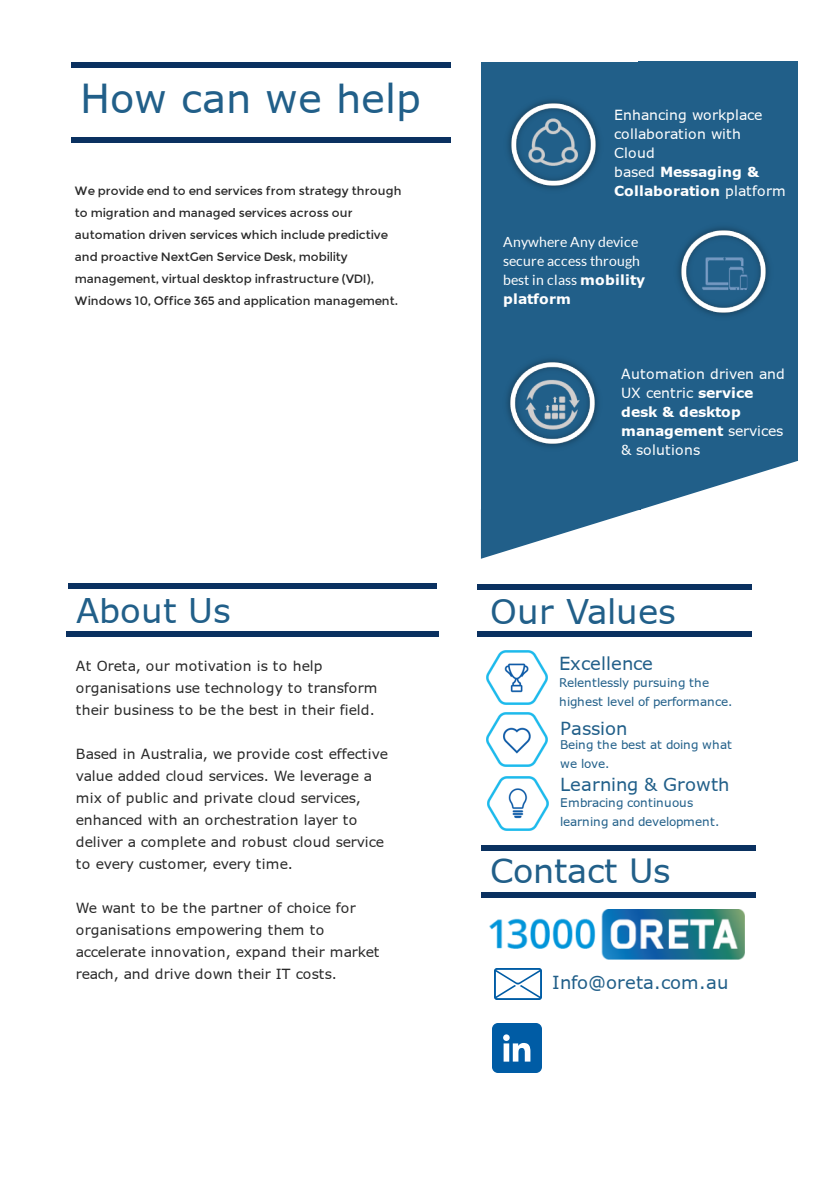
<style>
.page{position:relative;width:840px;height:1188px;background:#fff}
.page>*{position:absolute;margin:0;border:0;box-sizing:border-box;transform-origin:0 0}
.t1{font:40px "Verdana";color:#215f89}
.t2{font:34px "Verdana";color:#215f89}
.t3{font:33.4px "Verdana";letter-spacing:-.005em;color:#215f89}
.t4{font:18px "Verdana";letter-spacing:.005em;color:#215f89}
.t5{font:14px/22px "Verdana";letter-spacing:.01em;color:#292929}
.t6{font:14px/19px "Verdana";letter-spacing:.01em;color:#fff}
.t7{font:14px/19px "Lato";letter-spacing:.015em;color:#fff}
.t8{font:700 14px "Verdana";letter-spacing:.005em;color:#fff}
.t9{font:12px/22px "Montserrat";color:#292929}
.t10{font:12px/19px "Verdana";letter-spacing:-.01em;color:#215f89}
.s1{font-weight:700}
.s2{font-family:"Verdana";font-weight:700}
</style>
<div class="page">
<div style="left:71px;top:62px;width:185px;height:6px;background:#0a3160"></div>
<div style="left:256px;top:62px;width:185px;height:6px;background:#0a3160"></div>
<div style="left:441px;top:62px;width:10px;height:6px;background:#0a3160"></div>
<hr style="left:71px;top:138px;width:185px;height:4px;background:#0a3160">
<hr style="left:256px;top:138px;width:185px;height:4px;background:#0a3160">
<hr style="left:441px;top:138px;width:10px;height:4px;background:#0a3160">
<div style="left:481px;top:62px;width:160px;height:13px;background:#215f89"></div>
<div style="left:481px;top:73px;width:160px;height:431px;background:#215f89"></div>
<div style="left:638px;top:62px;width:160px;height:12px;background:#215f89"></div>
<div style="left:638px;top:453px;width:160px;height:8px;background:#215f89"></div>
<svg style="left:481px;top:461px;width:316px;height:98px"></svg>
<div style="left:638px;top:72px;width:160px;height:383px;background:#215f89"></div>
<img style="left:508px;top:100px;width:91px;height:89px">
<img style="left:507px;top:359px;width:91px;height:88px">
<img style="left:678px;top:227px;width:91px;height:89px">
<img style="left:489px;top:909px;width:256px;height:51px">
<div style="left:492px;top:1023px;width:50px;height:50px;background:#005ca5;border-radius:6px"></div>
<svg style="left:503px;top:1034px;width:27px;height:28px"></svg>
<svg style="left:494px;top:968px;width:48px;height:32px"></svg>
<img style="left:486px;top:650px;width:62px;height:55px">
<img style="left:486px;top:712px;width:62px;height:55px">
<img style="left:487px;top:776px;width:62px;height:55px">
<hr style="left:68px;top:584px;width:185px;height:4px;background:#0a3160">
<hr style="left:253px;top:584px;width:184px;height:4px;background:#0a3160">
<hr style="left:66px;top:632px;width:185px;height:4px;background:#0a3160">
<hr style="left:251px;top:632px;width:186px;height:4px;background:#0a3160">
<div style="left:477px;top:584px;width:185px;height:6px;background:#0a3160"></div>
<div style="left:662px;top:584px;width:90px;height:6px;background:#0a3160"></div>
<hr style="left:477px;top:632px;width:185px;height:4px;background:#0a3160">
<hr style="left:662px;top:632px;width:90px;height:4px;background:#0a3160">
<hr style="left:481px;top:846px;width:185px;height:4px;background:#0a3160">
<hr style="left:666px;top:846px;width:90px;height:4px;background:#0a3160">
<div style="left:481px;top:892px;width:185px;height:6px;background:#0a3160"></div>
<div style="left:666px;top:892px;width:90px;height:6px;background:#0a3160"></div>
<h1 class="t1" style="left:80px;top:73px;width:342px">How can we help</h1>
<p class="t9" style="left:75px;top:180px;width:328px">We provide end to end services from strategy through to migration and managed services across our automation driven services which include predictive and proactive NextGen Service Desk, mobility management, virtual desktop infrastructure (VDI), Windows 10, Office 365 and application management.</p>
<h2 class="t2" style="left:76px;top:589px;width:156px">About Us</h2>
<p class="t5" style="left:76px;top:655px;width:303px">At Oreta, our motivation is to help organisations use technology to transform their business to be the best in their field.</p>
<p class="t5" style="left:76px;top:743px;width:314px">Based in Australia, we provide cost effective value added cloud services. We leverage a mix of public and private cloud services, enhanced with an orchestration layer to deliver a complete and robust cloud service to every customer, every time.</p>
<p class="t5" style="left:76px;top:897px;width:305px">We want to be the partner of choice for organisations empowering them to accelerate innovation, expand their market reach, and drive down their IT costs.</p>
<p class="t6" style="left:614px;top:106px;width:173px">Enhancing workplace collaboration with<br>Cloud<br>based <span class="s1">Messaging &amp;<br>Collaboration</span> platform</p>
<p class="t7" style="left:503px;top:232px;width:144px">Anywhere Any device secure access through best in class <span class="s2">mobility</span></p>
<p class="t8" style="left:503px;top:290px;width:69px">platform</p>
<p class="t6" style="left:621px;top:365px;width:165px">Automation driven and<br>UX centric <span class="s1">service desk &amp; desktop management</span> services &amp; solutions</p>
<h2 class="t2" style="left:490px;top:590px;width:187px">Our Values</h2>
<p class="t4" style="left:559px;top:652px;width:95px">Excellence</p>
<p class="t10" style="left:559px;top:673px;width:175px">Relentlessly pursuing the highest level of performance.</p>
<p class="t4" style="left:560px;top:717px;width:69px">Passion</p>
<p class="t10" style="left:560px;top:735px;width:173px">Being the best at doing what we love.</p>
<p class="t4" style="left:560px;top:773px;width:171px">Learning &amp; Growth</p>
<p class="t10" style="left:560px;top:793px;width:161px">Embracing continuous learning and development.</p>
<h3 class="t3" style="left:490px;top:849px;width:182px">Contact Us</h3>
<p class="t4" style="left:552px;top:971px;width:178px">Info@oreta.com.au</p>
</div>
